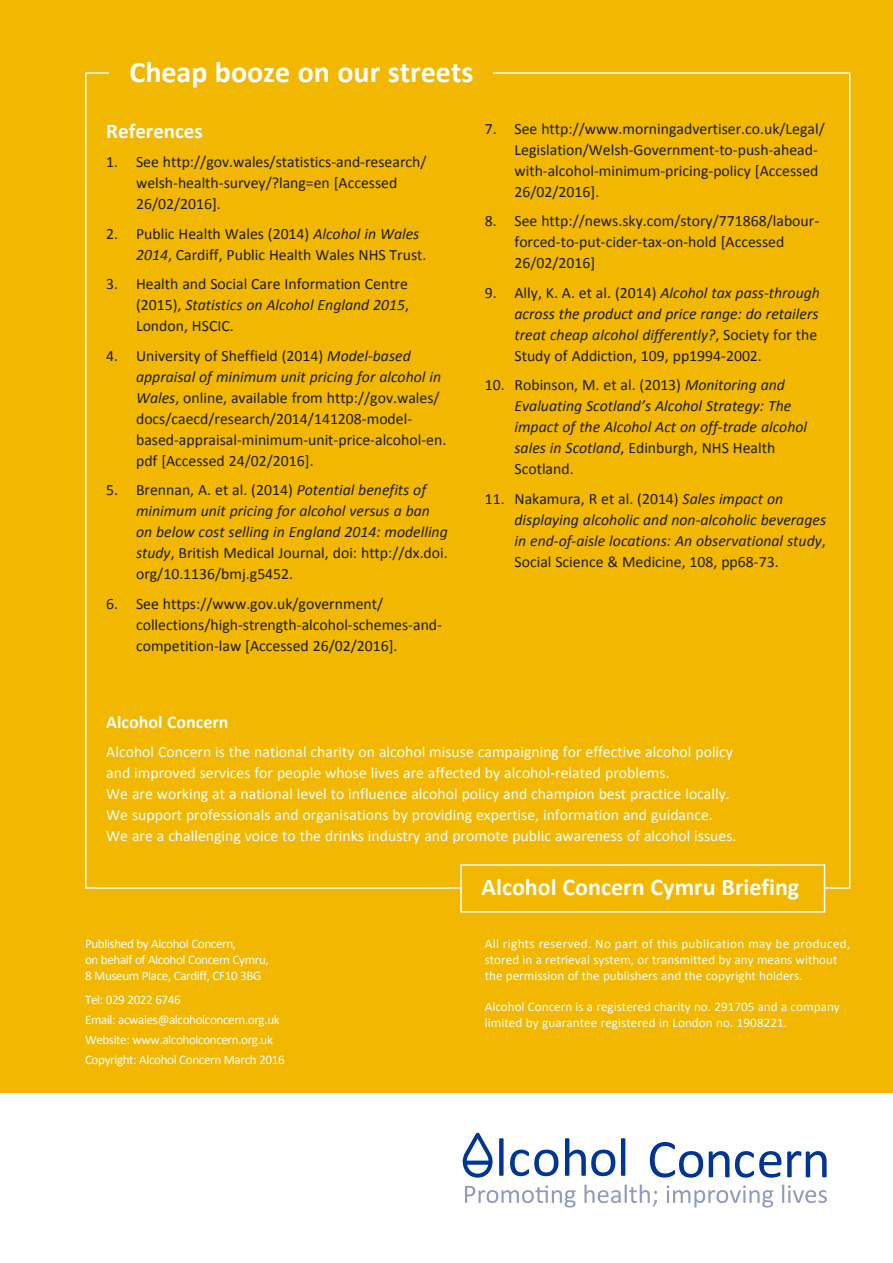
<style>
.page{position:relative;width:893px;height:1263px;background:#fff}
.page>*{position:absolute;margin:0;border:0;box-sizing:border-box;transform-origin:0 0}
.t1{font:700 30px "Calibri";color:#fff}
.t2{font:700 24px "Calibri";color:#fff}
._01_Heading_YELLOW{font:700 21px "Calibri";color:#fff}
.List_Paragraph{font:700 18px "Calibri";color:#fff}
.Endnote_Text{font:15.75px/21px "Calibri";color:#1d1d1b}
.Endnote_Text-2{font:italic 15.75px/21px "Calibri";color:#1d1d1b}
.List_Paragraph-2{font:15.75px/21px "Calibri";color:#fff}
.t3{font:13.2px/15.8px "Calibri";color:#fff}
.t4{font:13.2px/15.8px "Calibri";letter-spacing:-.03em;color:#fff}
.s1{font-style:italic}
.s2{font-style:normal}
</style>
<div class="page">
<div style="left:0;top:0;width:893px;height:1093px;background:#f2b700"></div>
<div style="left:460px;top:864px;width:365px;height:48px;background:#f2b700;border:2px solid #fff"></div>
<svg style="left:463px;top:1133px;width:364px;height:45px"></svg>
<svg style="left:465px;top:1184px;width:362px;height:23px"></svg>
<p class="t1" style="left:129px;top:53px;width:345px">Cheap booze on our streets</p>
<p class="_01_Heading_YELLOW" style="left:106px;top:117px;width:98px">References</p>
<p class="Endnote_Text" style="left:136px;top:152px;width:292px;text-indent:-30px">1. See http://gov.wales/statistics-and-research/ welsh-health-survey/?lang=en [Accessed<br>26/02/2016].</p>
<p class="Endnote_Text" style="left:136px;top:223px;width:292px;text-indent:-30px">2. Public Health Wales (2014) <span class="s1">Alcohol in Wales<br>2014</span>, Cardiff, Public Health Wales NHS Trust.</p>
<p class="Endnote_Text" style="left:136px;top:274px;width:275px;text-align:justify;text-indent:-30px">3. Health and Social Care Information Centre (2015), <span class="s1">Statistics on Alcohol England 2015</span>, London, HSCIC.</p>
<p class="Endnote_Text" style="left:136px;top:345px;width:312px;text-indent:-30px">4. University of Sheffield (2014) <span class="s1">Model-based appraisal of minimum unit pricing for alcohol in Wales</span>, online, available from http://gov.wales/ docs/caecd/research/2014/141208-model&shy;based-appraisal-minimum-unit-price-alcohol-en. pdf [Accessed 24/02/2016].</p>
<p class="Endnote_Text-2" style="left:136px;top:479px;width:313px;text-indent:-30px"><span class="s2">5. Brennan, A. et al. (2014)</span> Potential benefits of minimum unit pricing for alcohol versus a ban on below cost selling in England 2014: modelling study<span class="s2">, British Medical Journal, doi: http://dx.doi. org/10.1136/bmj.g5452.</span></p>
<p class="Endnote_Text" style="left:136px;top:593px;width:307px;text-indent:-30px">6. See https://www.gov.uk/government/ collections/high-strength-alcohol-schemes-and&shy;competition-law [Accessed 26/02/2016].</p>
<p class="Endnote_Text" style="left:514px;top:118px;width:312px;text-indent:-30px">7. See http://www.morningadvertiser.co.uk/Legal/ Legislation/Welsh-Government-to-push-ahead&shy;with-alcohol-minimum-pricing-policy [Accessed 26/02/2016].</p>
<p class="Endnote_Text" style="left:514px;top:211px;width:306px;text-indent:-30px">8. See http://news.sky.com/story/771868/labour&shy;forced-to-put-cider-tax-on-hold [Accessed<br>26/02/2016]</p>
<p class="Endnote_Text-2" style="left:514px;top:281px;width:307px;text-indent:-30px"><span class="s2">9. Ally, K. A. et al. (2014)</span> Alcohol tax pass-through across the product and price range: do retailers treat cheap alcohol differently?<span class="s2">, Society for the Study of Addiction, 109, pp1994-2002.</span></p>
<p class="Endnote_Text-2" style="left:514px;top:374px;width:294px;text-indent:-30px"><span class="s2">10. Robinson, M. et al. (2013)</span> Monitoring and Evaluating Scotland’s Alcohol Strategy: The impact of the Alcohol Act on off-trade alcohol sales in Scotland<span class="s2">, Edinburgh, NHS Health Scotland.</span></p>
<p class="Endnote_Text-2" style="left:514px;top:487px;width:313px;text-indent:-30px"><span class="s2">11. Nakamura, R et al. (2014)</span> Sales impact on displaying alcoholic and non-alcoholic beverages in end-of-aisle locations: An observational study<span class="s2">, Social Science &amp; Medicine, 108, pp68-73.</span></p>
<p class="List_Paragraph" style="left:106px;top:710px;width:124px">Alcohol Concern</p>
<p class="List_Paragraph-2" style="left:106px;top:741px;width:632px">Alcohol Concern is the national charity on alcohol misuse campaigning for effective alcohol policy and improved services for people whose lives are affected by alcohol-related problems.<br>We are working at a national level to influence alcohol policy and champion best practice locally.<br>We support professionals and organisations by providing expertise, information and guidance.<br>We are a challenging voice to the drinks industry and promote public awareness of alcohol issues.</p>
<p class="t4" style="left:85px;top:936px;width:153px">Published by Alcohol Concern,</p>
<p class="t4" style="left:85px;top:952px;width:185px">on behalf of Alcohol Concern Cymru,<br>8 Museum Place, Cardiff, CF10 3BG</p>
<p class="t4" style="left:85px;top:992px;width:97px">Tel: 029 2022 6746</p>
<p class="t4" style="left:85px;top:1012px;width:196px">Email: acwales@alcoholconcern.org.uk</p>
<p class="t4" style="left:85px;top:1032px;width:190px">Website: www.alcoholconcern.org.uk</p>
<p class="t4" style="left:85px;top:1052px;width:201px">Copyright: Alcohol Concern March 2016</p>
<p class="t2" style="left:482px;top:872px;width:319px">Alcohol Concern Cymru Briefing</p>
<p class="t3" style="left:485px;top:936px;width:367px">All rights reserved. No part of this publication may be produced, stored in a retrieval system, or transmitted by any means without the permission of the publishers and the copyright holders.</p>
<p class="t3" style="left:485px;top:999px;width:357px">Alcohol Concern is a registered charity no. 291705 and a company limited by guarantee registered in London no. 1908221.</p>
</div>
